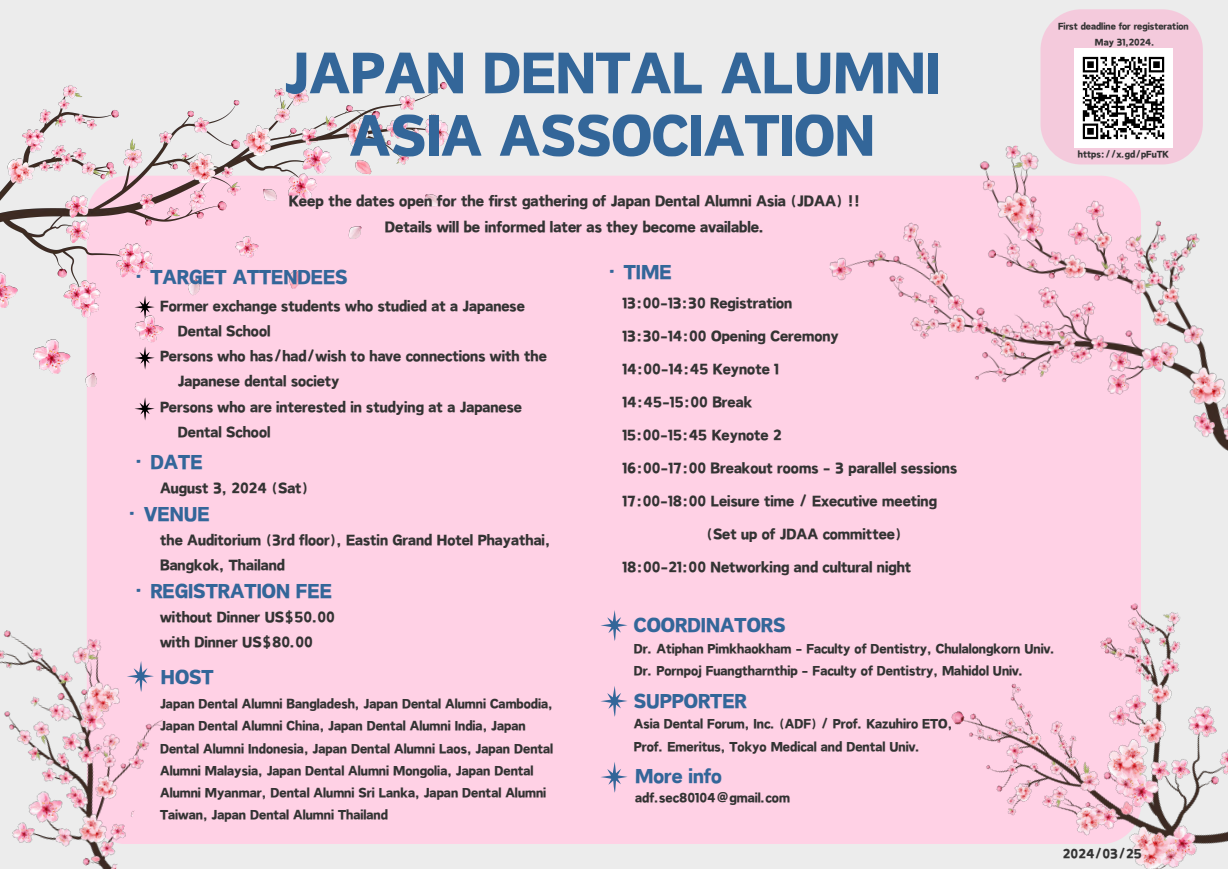
<style>
.page{position:relative;width:1228px;height:869px;background:#fff}
.page>*{position:absolute;margin:0;border:0;box-sizing:border-box;transform-origin:0 0}
.t1{font:68.56px/62.4px "Canva Sweet Heart";color:#369;text-align:center}
.t2{font:24px "Canva Sweet Heart";color:#369}
.t3{font:18.36px/25.6px "Canva Sweet Heart";color:#333;text-align:center}
.t4{font:18px/33px "Canva Sweet Heart";color:#333}
.t5{font:16px/22.2px "Canva Sweet Heart";color:#333}
.t6{font:11.44px "Canva Sweet Heart";color:#333}
</style>
<div class="page">
<div style="left:0;top:0;width:1228px;height:868px;background:#ececec"></div>
<div style="left:87px;top:176px;width:1054px;height:668px;background:#ffd1e5"></div>
<img style="left:0;top:609px;width:180px;height:259px">
<svg style="left:127px;top:660px;width:27px;height:31px"></svg>
<div style="left:1040px;top:9px;width:163px;height:155px;background:#f4cadc;border-radius:41px"></div>
<img style="left:812px;top:125px;width:416px;height:345px">
<svg style="left:600px;top:609px;width:28px;height:32px"></svg>
<svg style="left:600px;top:685px;width:28px;height:31px"></svg>
<svg style="left:600px;top:761px;width:28px;height:31px"></svg>
<img style="left:949px;top:586px;width:279px;height:282px">
<img style="left:1074px;top:49px;width:99px;height:98px">
<img style="left:0;top:82px;width:449px;height:304px">
<svg style="left:134px;top:295px;width:21px;height:24px"></svg>
<svg style="left:134px;top:346px;width:21px;height:23px"></svg>
<svg style="left:134px;top:397px;width:21px;height:23px"></svg>
<h4 class="t1" style="left:284px;top:40px;width:658px">JAPAN DENTAL ALUMNI<br>ASIA ASSOCIATION</h4>
<h2 class="t3" style="left:289px;top:188px;width:573px">Keep the dates open for the first gathering of Japan Dental Alumni Asia (JDAA) !!<br>Details will be informed later as they become available.</h2>
<p class="t2" style="left:127px;top:265px;width:222px">・TARGET ATTENDEES</p>
<h4 class="t2" style="left:600px;top:261px;width:73px">・TIME</h4>
<h2 class="t4" style="left:160px;top:289px;width:366px">Former exchange students who studied at a Japanese</h2>
<h2 class="t4" style="left:178px;top:314px;width:94px">Dental School</h2>
<h2 class="t4" style="left:160px;top:339px;width:388px">Persons who has/had/wish to have connections with the</h2>
<h2 class="t4" style="left:178px;top:364px;width:163px">Japanese dental society</h2>
<h2 class="t4" style="left:160px;top:390px;width:363px">Persons who are interested in studying at a Japanese</h2>
<h2 class="t4" style="left:178px;top:415px;width:94px">Dental School</h2>
<h2 class="t2" style="left:127px;top:450px;width:77px">・DATE</h2>
<h4 class="t2" style="left:120px;top:502px;width:91px">・VENUE</h4>
<h4 class="t4" style="left:160px;top:471px;width:150px">August 3, 2024 (Sat)</h4>
<h4 class="t4" style="left:160px;top:526px;width:392px;line-height:25.2px">the Auditorium (3rd floor), Eastin Grand Hotel Phayathai,<br>Bangkok, Thailand</h4>
<p class="t4" style="left:622px;top:286px;width:336px">13:00-13:30 Registration<br>13:30-14:00 Opening Ceremony<br>14:00-14:45 Keynote 1<br>14:45-15:00 Break<br>15:00-15:45 Keynote 2<br>16:00-17:00 Breakout rooms - 3 parallel sessions<br>17:00-18:00 Leisure time / Executive meeting　　　　 (Set up of JDAA committee)<br>18:00-21:00 Networking and cultural night</p>
<h2 class="t6" style="left:1058px;top:20px;width:132px">First deadline for registeration</h2>
<p class="t6" style="left:1095px;top:36px;width:61px">May 31,2024.</p>
<p class="t6" style="left:1078px;top:149px;width:92px">https://x.gd/pFuTK</p>
<h2 class="t2" style="left:127px;top:579px;width:207px">・REGISTRATION FEE</h2>
<h5 class="t4" style="left:160px;top:603px;width:176px;line-height:25.2px">without Dinner US$50.00 with Dinner US$80.00</h5>
<h2 class="t2" style="left:161px;top:665px;width:54px">HOST</h2>
<h2 class="t5" style="left:160px;top:692px;width:395px">Japan Dental Alumni Bangladesh, Japan Dental Alumni Cambodia, Japan Dental Alumni China, Japan Dental Alumni India, Japan Dental Alumni Indonesia, Japan Dental Alumni Laos, Japan Dental Alumni Malaysia, Japan Dental Alumni Mongolia, Japan Dental Alumni Myanmar, Dental Alumni Sri Lanka, Japan Dental Alumni Taiwan, Japan Dental Alumni Thailand</h2>
<h2 class="t2" style="left:634px;top:613px;width:153px">COORDINATORS</h2>
<p class="t5" style="left:634px;top:636px;width:423px">Dr. Atiphan Pimkhaokham - Faculty of Dentistry, Chulalongkorn Univ.<br>Dr. Pornpoj Fuangtharnthip - Faculty of Dentistry, Mahidol Univ.</p>
<h5 class="t2" style="left:634px;top:689px;width:114px">SUPPORTER</h5>
<p class="t5" style="left:634px;top:712px;width:320px">Asia Dental Forum, Inc. (ADF) / Prof. Kazuhiro ETO,<br>Prof. Emeritus, Tokyo Medical and Dental Univ.</p>
<p class="t2" style="left:635px;top:764px;width:88px">More info</p>
<p class="t5" style="left:635px;top:786px;width:156px">adf.sec80104@gmail.com</p>
<p class="t5" style="left:1063px;top:842px;width:80px">2024/03/25</p>
</div>
